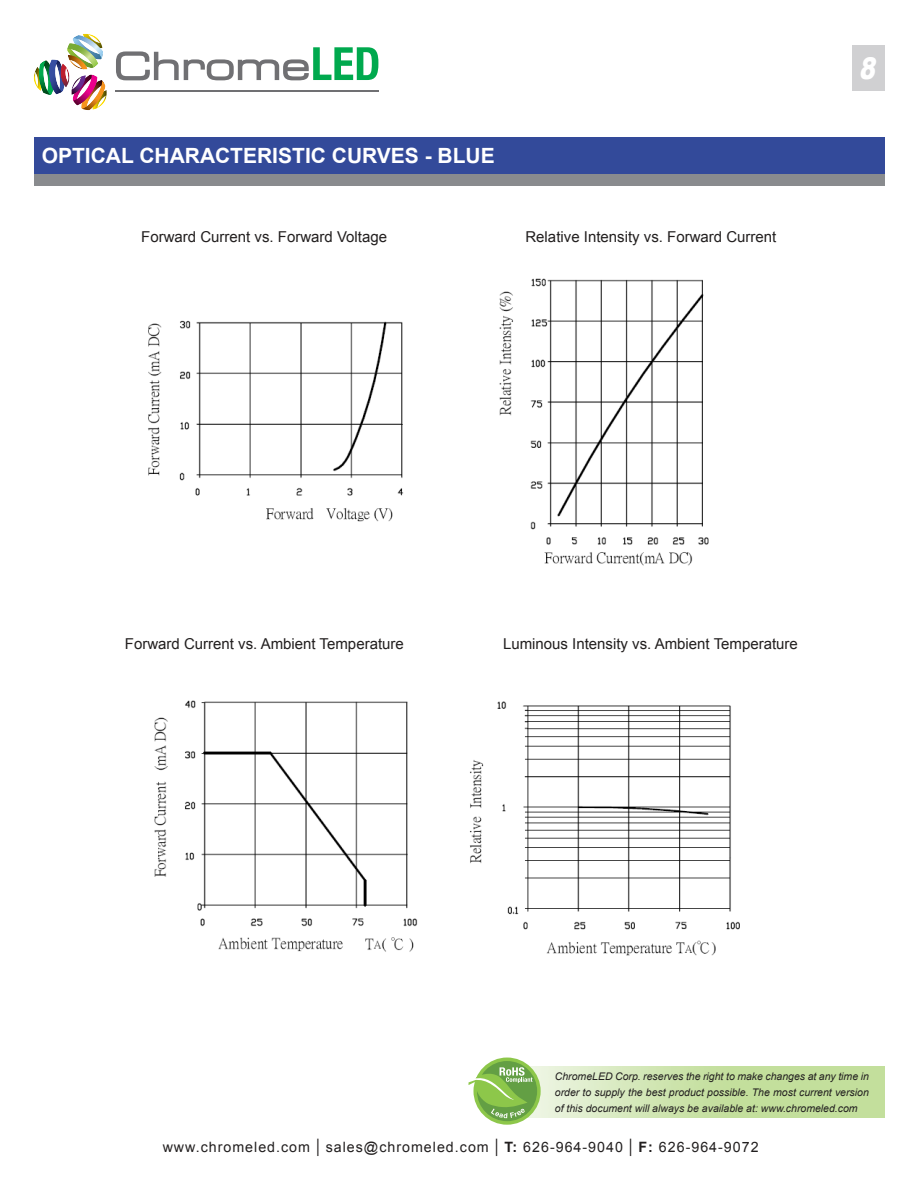
<style>
.page{position:relative;width:918px;height:1188px;background:#fff}
.page>*{position:absolute;margin:0;border:0;box-sizing:border-box;transform-origin:0 0}
.t1{font:italic 900 30px "Arial";color:#fff;scale:.8 1}
.t2{font:700 21px "Arial";color:#fff}
.t3{font:15px "Arial";color:#221f1f}
.t4{font:14.25px "Arial";letter-spacing:.07em;color:#221f1f}
.t5{font:italic 10.5px/15.8px "Arial";color:#221f1f;text-align:justify}
.s1{font-size:18.6px}
.s2{font-weight:700}
</style>
<div class="page">
<img style="left:73px;top:75px;width:25px;height:31px">
<img style="left:71px;top:75px;width:15px;height:20px">
<img style="left:82px;top:80px;width:24px;height:30px">
<img style="left:39px;top:60px;width:23px;height:35px">
<img style="left:60px;top:63px;width:9px;height:25px">
<img style="left:34px;top:69px;width:5px;height:20px">
<img style="left:67px;top:43px;width:31px;height:25px">
<img style="left:68px;top:55px;width:20px;height:14px">
<img style="left:73px;top:35px;width:30px;height:24px">
<img style="left:85px;top:34px;width:17px;height:12px">
<hr style="left:115px;top:90px;width:263px;height:2px;background:#707073">
<svg style="left:116px;top:47px;width:262px;height:33px"></svg>
<svg style="left:473px;top:1058px;width:68px;height:67px"></svg>
<div style="left:477px;top:1061px;width:60px;height:60px;background:#639f44;border-radius:50%"></div>
<svg style="left:469px;top:1067px;width:64px;height:51px"></svg>
<div style="left:852px;top:45px;width:32px;height:46px;background:#d0d0d2"></div>
<div style="left:34px;top:137px;width:850px;height:37px;background:#334a9a"></div>
<div style="left:34px;top:174px;width:850px;height:11px;background:#898b8e"></div>
<img style="left:148px;top:278px;width:561px;height:288px">
<div style="left:191px;top:544px;width:201px;height:67px;background:#fff"></div>
<img style="left:154px;top:700px;width:586px;height:256px">
<h2 class="t2" style="left:42px;top:148px;width:455px">OPTICAL CHARACTERISTIC CURVES - BLUE</h2>
<h3 class="t3" style="left:141px;top:231px;width:247px">Forward Current vs. Forward Voltage</h3>
<h3 class="t3" style="left:525px;top:231px;width:252px">Relative Intensity vs. Forward Current</h3>
<h1 class="t1" style="left:859px;top:51px;width:26px">8</h1>
<h3 class="t3" style="left:125px;top:638px;width:280px">Forward Current vs. Ambient Temperature</h3>
<h3 class="t3" style="left:503px;top:638px;width:296px">Luminous Intensity vs. Ambient Temperature</h3>
<p class="t5" style="left:555px;top:1070px;width:316px">ChromeLED Corp. reserves the right to make changes at any time in order to supply the best product possible. The most current version of this document will always be available at: www.chromeled.com</p>
<h3 class="t4" style="left:163px;top:1141px;width:597px">www.chromeled.com <span class="s1">|</span> sales@chromeled.com <span class="s1">|</span> <span class="s2">T:</span> 626-964-9040 <span class="s1">|</span> <span class="s2">F:</span> 626-964-9072</h3>
</div>
